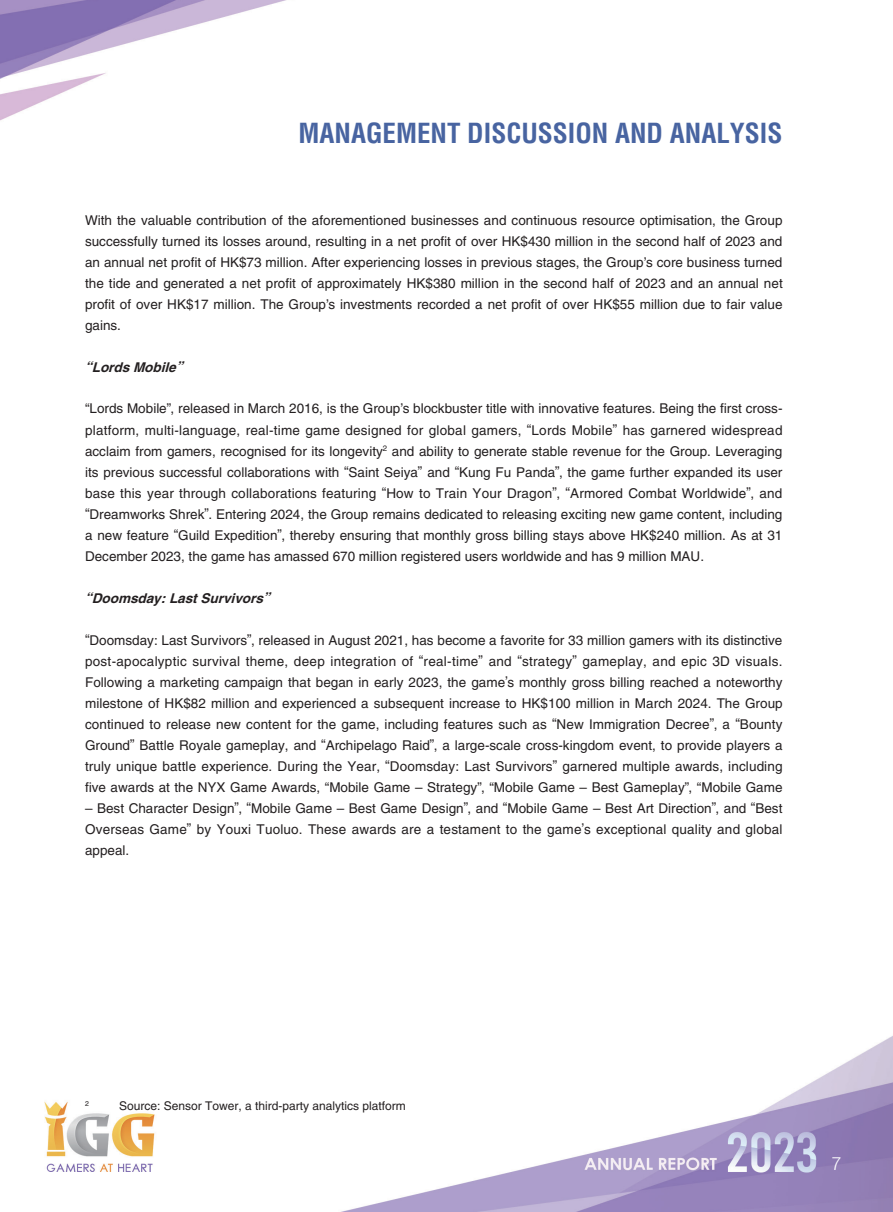
<style>
.page{position:relative;width:893px;height:1212px;background:#fff}
.page>*{position:absolute;margin:0;border:0;box-sizing:border-box;transform-origin:0 0}
.t1{font:700 condensed 27px "Helvetica LT Std";color:#4864a1}
.t2{font:300 18px "M Hei HK";color:#fff}
.t3{font:13.5px/21px "Helvetica LT Std";color:#231f20;text-align:justify}
.t4{font:italic 700 13.5px "Helvetica LT Std";color:#231f20}
.t5{font:12px "Helvetica LT Std";color:#231f20}
.t6{font:7.05px "Helvetica LT Std";color:#231f20}
</style>
<div class="page">
<img style="left:0;top:0;width:893px;height:1212px">
<h1 class="t1" style="left:299px;top:116px;width:485px">MANAGEMENT DISCUSSION AND ANALYSIS</h1>
<p class="t3" style="left:85px;top:209px;width:699px">With the valuable contribution of the aforementioned businesses and continuous resource optimisation, the Group successfully turned its losses around, resulting in a net profit of over HK$430 million in the second half of 2023 and an annual net profit of HK$73 million. After experiencing losses in previous stages, the Group’s core business turned the tide and generated a net profit of approximately HK$380 million in the second half of 2023 and an annual net profit of over HK$17 million. The Group’s investments recorded a net profit of over HK$55 million due to fair value gains.</p>
<p class="t4" style="left:85px;top:359px;width:103px">“LordsMobile”</p>
<p class="t3" style="left:85px;top:398px;width:699px">“Lords Mobile”, released in March 2016, is the Group’s blockbuster title with innovative features. Being the first cross&shy;platform, multi-language, real-time game designed for global gamers, “Lords Mobile” has garnered widespread acclaim from gamers, recognised for its longevity<sup>2</sup> and ability to generate stable revenue for the Group. Leveraging its previous successful collaborations with “Saint Seiya” and “Kung Fu Panda”, the game further expanded its user base this year through collaborations featuring “How to Train Your Dragon”, “Armored Combat Worldwide”, and “Dreamworks Shrek”. Entering 2024, the Group remains dedicated to releasing exciting new game content, including a new feature “Guild Expedition”, thereby ensuring that monthly gross billing stays above HK$240 million. As at 31<br>December 2023, the game has amassed 670 million registered users worldwide and has 9 million MAU.</p>
<p class="t4" style="left:85px;top:590px;width:190px">“Doomsday:LastSurvivors”</p>
<p class="t3" style="left:85px;top:629px;width:699px">“Doomsday: Last Survivors”, released in August 2021, has become a favorite for 33 million gamers with its distinctive post-apocalyptic survival theme, deep integration of “real-time” and “strategy” gameplay, and epic 3D visuals.<br>Following a marketing campaign that began in early 2023, the game’s monthly gross billing reached a noteworthy milestone of HK$82 million and experienced a subsequent increase to HK$100 million in March 2024. The Group continued to release new content for the game, including features such as “New Immigration Decree”, a “Bounty Ground” Battle Royale gameplay, and “Archipelago Raid”, a large-scale cross-kingdom event, to provide players a truly unique battle experience. During the Year, “Doomsday: Last Survivors” garnered multiple awards, including five awards at the NYX Game Awards, “Mobile Game – Strategy”, “Mobile Game – Best Gameplay”, “Mobile Game</p>
<p class="t3" style="left:85px;top:797px;width:699px">– Best Character Design”, “Mobile Game – Best Game Design”, and “Mobile Game – Best Art Direction”, and “Best Overseas Game” by Youxi Tuoluo. These awards are a testament to the game’s exceptional quality and global appeal.</p>
<p class="t6" style="left:85px;top:1099px;width:5px">2</p>
<p class="t5" style="left:119px;top:1098px;width:288px">Source: Sensor Tower, a third-party analytics platform</p>
<h2 class="t2" style="left:831px;top:1154px;width:12px">7</h2>
</div>
